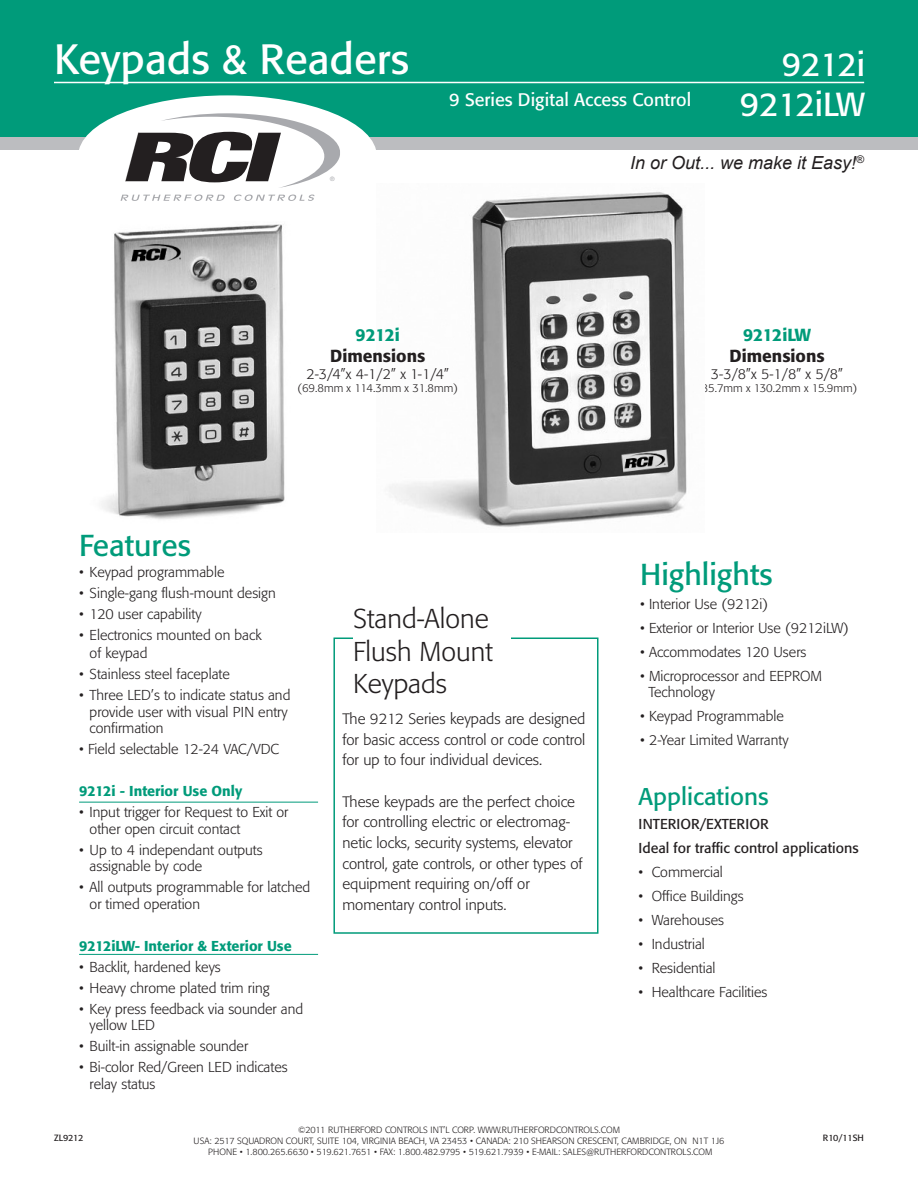
<style>
.page{position:relative;width:918px;height:1188px;background:#fff}
.page>*{position:absolute;margin:0;border:0;box-sizing:border-box;transform-origin:0 0}
.t1{font:42px "Formata";color:#fff}
.t2{font:33px "Formata";letter-spacing:-.01em;color:#fff}
.t3{font:30px "Formata";color:#009b7a}
.t4{font:300 27px/32.4px "Formata";color:#231f20}
.t5{font:24px "Formata";color:#009b7a}
.t6{font:18px "Formata";color:#fff}
.t7{font:italic 18px "Arial";color:#231f20}
.t8{font:500 17.25px "Formata";color:#231f20}
.t9{font:500 17.25px "Formata";letter-spacing:-.01em;color:#009b7a}
.t10{font:300 15px/20.7px "Formata";color:#231f20;text-align:justify}
.t11{font:300 14.25px "Formata";color:#231f20}
.t12{font:14.25px "Formata";color:#231f20}
.t13{font:500 14.25px "Formata";color:#009b7a}
.t14{font:300 11.25px "Formata";color:#231f20}
.t15{font:300 9px "Formata";color:#231f20}
.t16{font:9px "Formata";color:#231f20}
.t17{font:6px "Helvetica";color:#a8a9ad}
</style>
<div class="page">
<div style="left:0;top:0;width:918px;height:142px;background:#009b7a"></div>
<div style="left:0;top:137px;width:918px;height:13px;background:#bcbdc0"></div>
<div style="left:78px;top:95px;width:299px;height:122px;background:#fff;border-radius:50%"></div>
<svg style="left:121px;top:195px;width:104px;height:6px"></svg>
<svg style="left:234px;top:195px;width:80px;height:6px"></svg>
<svg style="left:125px;top:113px;width:215px;height:75px"></svg>
<hr style="left:54px;top:82px;width:810px;height:1px;background:#fff">
<div style="left:333px;top:638px;width:265px;height:296px;border:2px solid #009b7a"></div>
<div style="left:353px;top:608px;width:157px;height:100px;background:#fff"></div>
<img style="left:101px;top:224px;width:184px;height:296px">
<img style="left:389px;top:192px;width:298px;height:335px">
<hr style="left:79px;top:802px;width:239px;height:1px;background:#009b7a">
<hr style="left:79px;top:954px;width:239px;height:1px;background:#009b7a">
<p class="t1" style="left:54px;top:34px;width:357px">Keypads &amp; Readers</p>
<p class="t2" style="left:782px;top:45px;width:85px">9212i</p>
<p class="t2" style="left:740px;top:84px;width:127px">9212iLW</p>
<p class="t6" style="left:449px;top:89px;width:243px">9 Series Digital Access Control</p>
<p class="t17" style="left:330px;top:176px;width:6px">®</p>
<p class="t9" style="left:356px;top:324px;width:46px">9212i</p>
<p class="t8" style="left:330px;top:345px;width:97px">Dimensions</p>
<p class="t11" style="left:306px;top:366px;width:144px">2-3/4”x 4-1/2” x 1-1/4”</p>
<p class="t14" style="left:298px;top:382px;width:162px">(69.8mm x 114.3mm x 31.8mm)</p>
<p class="t7" style="left:630px;top:151px;width:235px">In or Out... we make it Easy!<sup>®</sup></p>
<p class="t9" style="left:743px;top:324px;width:70px">9212iLW</p>
<p class="t8" style="left:729px;top:345px;width:97px">Dimensions</p>
<p class="t11" style="left:711px;top:366px;width:134px">3-3/8”x 5-1/8” x 5/8”</p>
<p class="t14" style="left:697px;top:382px;width:162px">(85.7mm x 130.2mm x 15.9mm)</p>
<p class="t3" style="left:79px;top:528px;width:113px">Features</p>
<p class="t11" style="left:79px;top:564px;width:147px">• Keypad programmable</p>
<p class="t11" style="left:79px;top:585px;width:198px">• Single-gang flush-mount design</p>
<p class="t11" style="left:79px;top:606px;width:124px">• 120 user capability</p>
<p class="t11" style="left:79px;top:627px;width:184px">• Electronics mounted on back</p>
<p class="t11" style="left:90px;top:645px;width:59px">of keypad</p>
<p class="t11" style="left:79px;top:666px;width:152px">• Stainless steel faceplate</p>
<p class="t11" style="left:79px;top:687px;width:213px">• Three LED’s to indicate status and</p>
<p class="t11" style="left:90px;top:704px;width:200px">provide user with visual PIN entry</p>
<p class="t11" style="left:90px;top:720px;width:75px">confirmation</p>
<p class="t11" style="left:79px;top:741px;width:202px">• Field selectable 12-24 VAC/VDC</p>
<p class="t13" style="left:79px;top:783px;width:165px">9212i - Interior Use Only</p>
<p class="t11" style="left:79px;top:804px;width:211px">• Input trigger for Request to Exit or</p>
<p class="t11" style="left:90px;top:821px;width:152px">other open circuit contact</p>
<p class="t11" style="left:79px;top:842px;width:185px">• Up to 4 independant outputs</p>
<p class="t11" style="left:90px;top:858px;width:114px">assignable by code</p>
<p class="t11" style="left:79px;top:879px;width:233px">• All outputs programmable for latched</p>
<p class="t11" style="left:90px;top:896px;width:112px">or timed operation</p>
<p class="t13" style="left:79px;top:937px;width:214px">9212iLW- Interior &amp; Exterior Use</p>
<p class="t11" style="left:79px;top:959px;width:143px">• Backlit, hardened keys</p>
<p class="t11" style="left:79px;top:980px;width:192px">• Heavy chrome plated trim ring</p>
<p class="t11" style="left:79px;top:1001px;width:226px">• Key press feedback via sounder and</p>
<p class="t11" style="left:90px;top:1017px;width:67px">yellow LED</p>
<p class="t11" style="left:79px;top:1038px;width:171px">• Built-in assignable sounder</p>
<p class="t11" style="left:79px;top:1059px;width:210px">• Bi-color Red/Green LED indicates</p>
<p class="t11" style="left:90px;top:1076px;width:67px">relay status</p>
<p class="t15" style="left:298px;top:1125px;width:323px">©2011 RUTHERFORD CONTROLS INT’L CORP. WWW.RUTHERFORDCONTROLS.COM</p>
<p class="t15" style="left:194px;top:1136px;width:532px">USA: 2517 SQUADRON COURT, SUITE 104, VIRGINIA BEACH, VA 23453 • CANADA: 210 SHEARSON CRESCENT, CAMBRIDGE, ON N1T 1J6</p>
<p class="t15" style="left:208px;top:1146px;width:506px">PHONE • 1.800.265.6630 • 519.621.7651 • FAX: 1.800.482.9795 • 519.621.7939 • E-MAIL: SALES@RUTHERFORDCONTROLS.COM</p>
<p class="t3" style="left:640px;top:556px;width:134px">Highlights</p>
<p class="t11" style="left:640px;top:595px;width:129px">• Interior Use (9212i)</p>
<p class="t11" style="left:640px;top:619px;width:210px">• Exterior or Interior Use (9212iLW)</p>
<p class="t11" style="left:640px;top:643px;width:168px">• Accommodates 120 Users</p>
<p class="t11" style="left:640px;top:667px;width:184px">• Microprocessor and EEPROM</p>
<p class="t11" style="left:648px;top:684px;width:68px">Technology</p>
<p class="t11" style="left:640px;top:708px;width:145px">• Keypad Programmable</p>
<p class="t11" style="left:640px;top:732px;width:150px">• 2-Year Limited Warranty</p>
<p class="t5" style="left:639px;top:782px;width:131px">Applications</p>
<p class="t12" style="left:639px;top:815px;width:132px">INTERIOR/EXTERIOR</p>
<p class="t12" style="left:639px;top:839px;width:221px">Ideal for traffic control applications</p>
<p class="t11" style="left:639px;top:863px;width:86px">• Commercial</p>
<p class="t11" style="left:639px;top:887px;width:107px">• Office Buildings</p>
<p class="t11" style="left:639px;top:911px;width:87px">• Warehouses</p>
<p class="t11" style="left:639px;top:935px;width:68px">• Industrial</p>
<p class="t11" style="left:639px;top:959px;width:78px">• Residential</p>
<p class="t11" style="left:639px;top:983px;width:130px">• Healthcare Facilities</p>
<p class="t4" style="left:353px;top:603px;width:137px">Stand-Alone</p>
<p class="t4" style="left:353px;top:635px;width:141px">Flush Mount<br>Keypads</p>
<p class="t10" style="left:342px;top:709px;width:244px">The 9212 Series keypads are designed for basic access control or code control for up to four individual devices.</p>
<p class="t10" style="left:342px;top:791px;width:242px;text-align:left">These keypads are the perfect choice for controlling electric or electromag&shy;netic locks, security systems, elevator control, gate controls, or other types of equipment requiring on/off or momentary control inputs.</p>
<p class="t16" style="left:823px;top:1133px;width:43px">R10/11SH</p>
<p class="t16" style="left:54px;top:1133px;width:31px">ZL9212</p>
</div>
